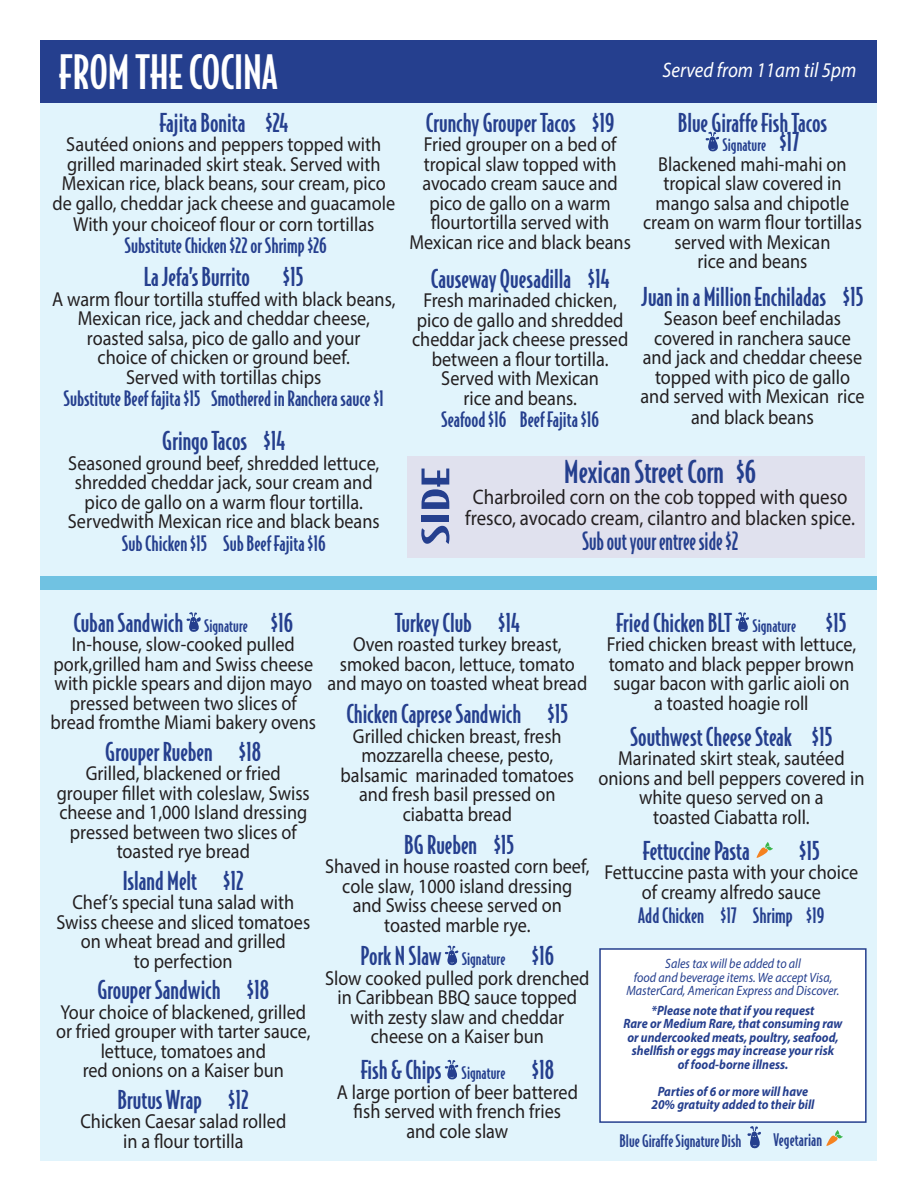
<style>
.page{position:relative;width:918px;height:1188px;background:#fff}
.page>*{position:absolute;margin:0;border:0;box-sizing:border-box;transform-origin:0 0}
.t1{font:500 45px "Bodega Sans";color:#fff}
.t2{font:500 36px "Bodega Sans";color:#253f8e;scale:1.75 1}
.t3{font:500 30px "Bodega Sans";color:#253f8e}
.t4{font:500 24.75px "Bodega Sans";color:#253f8e}
.t5{font:500 24px "Bodega Sans";color:#253f8e;scale:.9 1}
.t6{font:21px/21px "Myriad Pro";color:#231f20;text-align:center;scale:.9 1}
.t7{font:italic 21px "Myriad Pro";color:#fff;scale:.9 1}
.t8{font:20.25px/19.5px "Myriad Pro";color:#231f20;text-align:center;scale:.9 1}
.t9{font:500 20.25px "Bodega Sans";color:#253f8e}
.t10{font:500 16.5px "Bodega Sans";letter-spacing:.005em;color:#253f8e}
.t11{font:italic 700 13.5px/13.5px "Myriad Pro";color:#253f8e;text-align:center;scale:.9 1}
.t12{font:italic 13.5px/13.5px "Myriad Pro";color:#253f8e;text-align:center;scale:.9 1}
.s1{font-size:24.75px}
.s2{font-size:21px}
.s3{font-size:16.5px}
</style>
<div class="page">
<div style="left:40px;top:54px;width:838px;height:1107px;background:#e1f4fc"></div>
<svg style="left:187px;top:612px;width:14px;height:20px"></svg>
<svg style="left:445px;top:945px;width:14px;height:21px"></svg>
<svg style="left:445px;top:1060px;width:14px;height:20px"></svg>
<svg style="left:736px;top:612px;width:13px;height:20px"></svg>
<svg style="left:757px;top:842px;width:16px;height:16px"></svg>
<svg style="left:747px;top:1126px;width:14px;height:23px"></svg>
<svg style="left:826px;top:1130px;width:17px;height:16px"></svg>
<div style="left:40px;top:577px;width:838px;height:13px;background:#70c2e2"></div>
<div style="left:40px;top:40px;width:838px;height:63px;background:#253f8e"></div>
<svg style="left:706px;top:132px;width:13px;height:20px"></svg>
<div style="left:407px;top:456px;width:458px;height:102px;background:#e0e1ee"></div>
<div style="left:599px;top:948px;width:268px;height:175px;background:#fff;border:2px solid #253f8e"></div>
<h1 class="t1" style="left:59px;top:45px;width:220px">FROM THE COCINA</h1>
<p class="t4" style="left:159px;top:107px;width:130px">Fajita Bonita $24</p>
<p class="t8" style="left:52px;top:134px;width:382px;line-height:20px">Sautéed onions and peppers topped with grilled marinaded skirt steak. Served with Mexican rice, black beans, sour cream, pico de gallo, cheddar jack cheese and guacamole With your choiceof flour or corn tortillas</p>
<p class="t9" style="left:125px;top:233px;width:204px">Substitute Chicken $22 or Shrimp $26</p>
<p class="t4" style="left:144px;top:262px;width:108px">La Jefa’s Burrito</p>
<p class="t4" style="left:283px;top:262px;width:22px">$15</p>
<p class="t8" style="left:52px;top:289px;width:383px">A warm flour tortilla stuffed with black beans, Mexican rice, jack and cheddar cheese, roasted salsa, pico de gallo and your<br>choice of chicken or ground beef.<br>Served with tortillas chips</p>
<p class="t9" style="left:64px;top:386px;width:322px">Substitute Beef fajita $15 Smothered in Ranchera sauce $1</p>
<p class="t4" style="left:162px;top:426px;width:125px">Gringo Tacos $14</p>
<p class="t8" style="left:68px;top:453px;width:348px">Seasoned ground beef, shredded lettuce, shredded cheddar jack, sour cream and pico de gallo on a warm flour tortilla.<br>Servedwith Mexican rice and black beans</p>
<p class="t9" style="left:122px;top:531px;width:205px">Sub Chicken $15 Sub Beef Fajita $16</p>
<p class="t7" style="left:663px;top:57px;width:217px">Served from 11am til 5pm</p>
<p class="t4" style="left:426px;top:107px;width:190px">Crunchy Grouper Tacos $19</p>
<p class="t8" style="left:409px;top:134px;width:248px">Fried grouper on a bed of tropical slaw topped with avocado cream sauce and pico de gallo on a warm flourtortilla served with<br>Mexican rice and black beans</p>
<p class="t4" style="left:431px;top:263px;width:180px">Causeway Quesadilla $14</p>
<p class="t8" style="left:412px;top:290px;width:242px">Fresh marinaded chicken, pico de gallo and shredded cheddar jack cheese pressed between a flour tortilla.<br>Served with Mexican<br>rice and beans.</p>
<p class="t9" style="left:441px;top:407px;width:159px">Seafood $16 Beef Fajita $16</p>
<p class="t4" style="left:678px;top:107px;width:151px">Blue Giraffe Fish Tacos</p>
<p class="t10" style="left:722px;top:135px;width:78px">Signature <span class="s1">$17</span></p>
<p class="t8" style="left:643px;top:154px;width:245px">Blackened mahi-mahi on tropical slaw covered in mango salsa and chipotle cream on warm flour tortillas served with Mexican<br>rice and beans</p>
<p class="t4" style="left:642px;top:282px;width:223px">Juan in a Million Enchiladas $15</p>
<p class="t8" style="left:640px;top:308px;width:251px">Season beef enchiladas covered in ranchera sauce and jack and cheddar cheese topped with pico de gallo and served with Mexican rice and black bean<span class="s2">s</span></p>
<h2 class="t2" style="left:414px;top:545px;width:46px;rotate:-90deg">SIDE</h2>
<h3 class="t3" style="left:564px;top:453px;width:193px">Mexican Street Corn $6</h3>
<p class="t6" style="left:465px;top:486px;width:435px">Charbroiled corn on the cob topped with queso fresco, avocado cream, cilantro and blacken spice.</p>
<p class="t5" style="left:582px;top:527px;width:175px">Sub out your entree side $2</p>
<p class="t4" style="left:73px;top:608px;width:221px">Cuban Sandwich <span class="s3">Signature</span> $16</p>
<p class="t8" style="left:51px;top:635px;width:296px">In-house, slow-cooked pulled pork,grilled ham and Swiss cheese with pickle spears and dijon mayo pressed between two slices of bread fromthe Miami bakery ovens</p>
<p class="t4" style="left:105px;top:737px;width:158px">Grouper Rueben $18</p>
<p class="t8" style="left:57px;top:764px;width:283px">Grilled, blackened or fried grouper fillet with coleslaw, Swiss cheese and 1,000 Island dressing pressed between two slices of toasted rye bread</p>
<p class="t4" style="left:123px;top:866px;width:123px">Island Melt $12</p>
<p class="t8" style="left:56px;top:893px;width:284px">Chef’s special tuna salad with<br>Swiss cheese and sliced tomatoes on wheat bread and grilled<br>to perfection</p>
<p class="t4" style="left:97px;top:975px;width:173px">Grouper Sandwich $18</p>
<p class="t8" style="left:56px;top:1002px;width:284px">Your choice of blackened, grilled or fried grouper with tarter sauce, lettuce, tomatoes and<br>red onions on a Kaiser bun</p>
<p class="t4" style="left:118px;top:1085px;width:133px">Brutus Wrap $12</p>
<p class="t8" style="left:80px;top:1112px;width:230px">Chicken Caesar salad rolled in a flour tortilla</p>
<p class="t4" style="left:395px;top:608px;width:127px">Turkey Club $14</p>
<p class="t8" style="left:327px;top:635px;width:290px">Oven roasted turkey breast, smoked bacon, lettuce, tomato and mayo on toasted wheat bread</p>
<p class="t4" style="left:346px;top:699px;width:224px">Chicken Caprese Sandwich $15</p>
<p class="t8" style="left:341px;top:726px;width:261px">Grilled chicken breast, fresh mozzarella cheese, pesto, balsamic marinaded tomatoes and fresh basil pressed on ciabatta bread</p>
<p class="t4" style="left:404px;top:830px;width:112px">BG Rueben $15</p>
<p class="t8" style="left:325px;top:857px;width:295px">Shaved in house roasted corn beef, cole slaw, 1000 island dressing<br>and Swiss cheese served on toasted marble rye.</p>
<p class="t4" style="left:361px;top:941px;width:195px">Pork N Slaw <span class="s3">Signature</span> $16</p>
<p class="t8" style="left:325px;top:968px;width:295px">Slow cooked pulled pork drenched in Caribbean BBQ sauce topped with zesty slaw and cheddar cheese on a Kaiser bun</p>
<p class="t4" style="left:361px;top:1055px;width:195px">Fish &amp; Chips <span class="s3">Signature</span> $18</p>
<p class="t8" style="left:337px;top:1082px;width:269px">A large portion of beer battered fish served with french fries and cole slaw</p>
<p class="t4" style="left:616px;top:608px;width:232px">Fried Chicken BLT <span class="s3">Signature</span> $15</p>
<p class="t8" style="left:607px;top:635px;width:279px">Fried chicken breast with lettuce, tomato and black pepper brown sugar bacon with garlic aioli on a toasted hoagie roll</p>
<p class="t4" style="left:630px;top:722px;width:204px">Southwest Cheese Steak $15</p>
<p class="t8" style="left:598px;top:749px;width:297px">Marinated skirt steak, sautéed onions and bell peppers covered in white queso served on a<br>toasted Ciabatta roll.</p>
<p class="t4" style="left:643px;top:836px;width:109px">Fettuccine Pasta</p>
<p class="t4" style="left:799px;top:836px;width:22px">$15</p>
<p class="t8" style="left:604px;top:863px;width:284px">Fettuccine pasta with your choice of creamy alfredo sauce</p>
<p class="t9" style="left:638px;top:903px;width:188px">Add Chicken $17 Shrimp $19</p>
<p class="t12" style="left:626px;top:957px;width:238px">Sales tax will be added to all<br>food and beverage items. We accept Visa,<br>MasterCard, American Express and Discover.</p>
<p class="t11" style="left:624px;top:1003px;width:245px">*Please note that if you request<br>Rare or Medium Rare, that consuming raw or undercooked meats, poultry, seafood, shellfish or eggs may increase your risk<br>of food-borne illness.</p>
<p class="t11" style="left:651px;top:1084px;width:183px">Parties of 6 or more will have<br>20% gratuity added to their bill</p>
<p class="t10" style="left:619px;top:1130px;width:123px">Blue Giraffe Signature Dish</p>
<p class="t10" style="left:773px;top:1130px;width:50px">Vegetarian</p>
</div>
